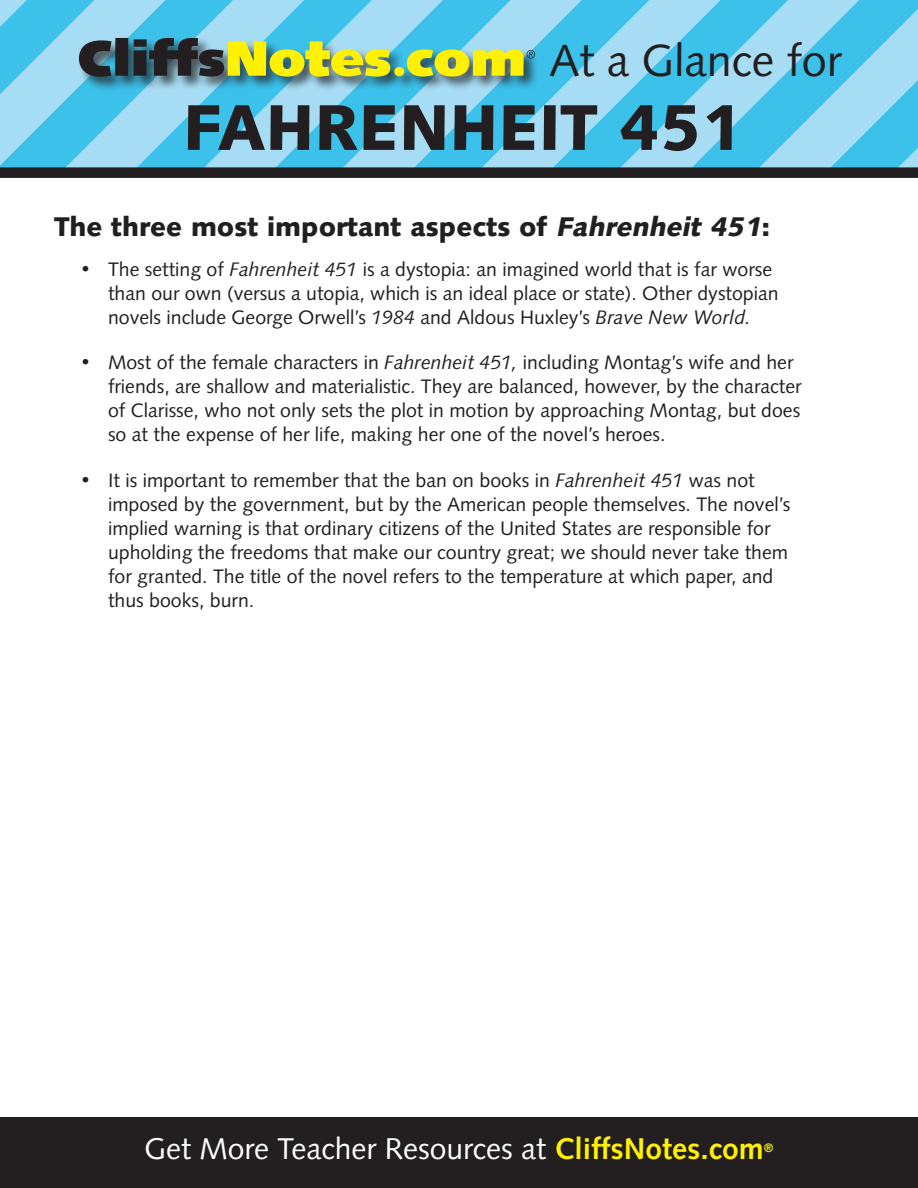
<style>
.page{position:relative;width:918px;height:1188px;background:#fff}
.page>*{position:absolute;margin:0;border:0;box-sizing:border-box;transform-origin:0 0}
.t1{font:900 64.5px "Syntax LT Std";color:#231f20}
.t2{font:45px "Syntax LT Std";color:#231f20}
.t3{font:30px "Syntax LT Std";color:#fff}
.t4{font:900 27px "Syntax LT Std";color:#231f20}
.t5{font:19.5px/24px "Syntax LT Std";color:#231f20}
.t6{font:700 12.3px "Syntax LT Std";color:#fff101}
.s1{font-style:italic}
.s2{font-weight:700;color:#fff101}
</style>
<div class="page">
<div style="left:0;top:167px;width:918px;height:11px;background:#231f20"></div>
<div style="left:0;top:1118px;width:918px;height:70px;background:#231f20"></div>
<svg style="left:0;top:0;width:918px;height:168px;background:#72c8dc"></svg>
<h2 class="t2" style="left:549px;top:34px;width:294px">At a Glance for</h2>
<h1 class="t1" style="left:183px;top:89px;width:562px">FAHRENHEIT 451</h1>
<h3 class="t4" style="left:54px;top:211px;width:718px">The three most important aspects of <span class="s1">Fahrenheit 451</span>:</h3>
<p class="t5" style="left:108px;top:257px;width:672px;text-indent:-27px">• The setting of <span class="s1">Fahrenheit 451</span> is a dystopia: an imagined world that is far worse than our own (versus a utopia, which is an ideal place or state). Other dystopian novels include George Orwell’s <span class="s1">1984</span> and Aldous Huxley’s <span class="s1">Brave New World.</span></p>
<p class="t5" style="left:108px;top:351px;width:695px;text-indent:-27px">• Most of the female characters in <span class="s1">Fahrenheit 451,</span> including Montag’s wife and her friends, are shallow and materialistic. They are balanced, however, by the character of Clarisse, who not only sets the plot in motion by approaching Montag, but does so at the expense of her life, making her one of the novel’s heroes.</p>
<p class="t5" style="left:108px;top:468px;width:684px;text-indent:-27px">• It is important to remember that the ban on books in <span class="s1">Fahrenheit 451</span> was not imposed by the government, but by the American people themselves. The novel’s implied warning is that ordinary citizens of the United States are responsible for upholding the freedoms that make our country great; we should never take them for granted. The title of the novel refers to the temperature at which paper, and thus books, burn.</p>
<h3 class="t3" style="left:144px;top:1131px;width:621px">Get More Teacher Resources at <span class="s2">CliffsNotes.com</span></h3>
<p class="t6" style="left:764px;top:1140px;width:11px">®</p>
</div>
